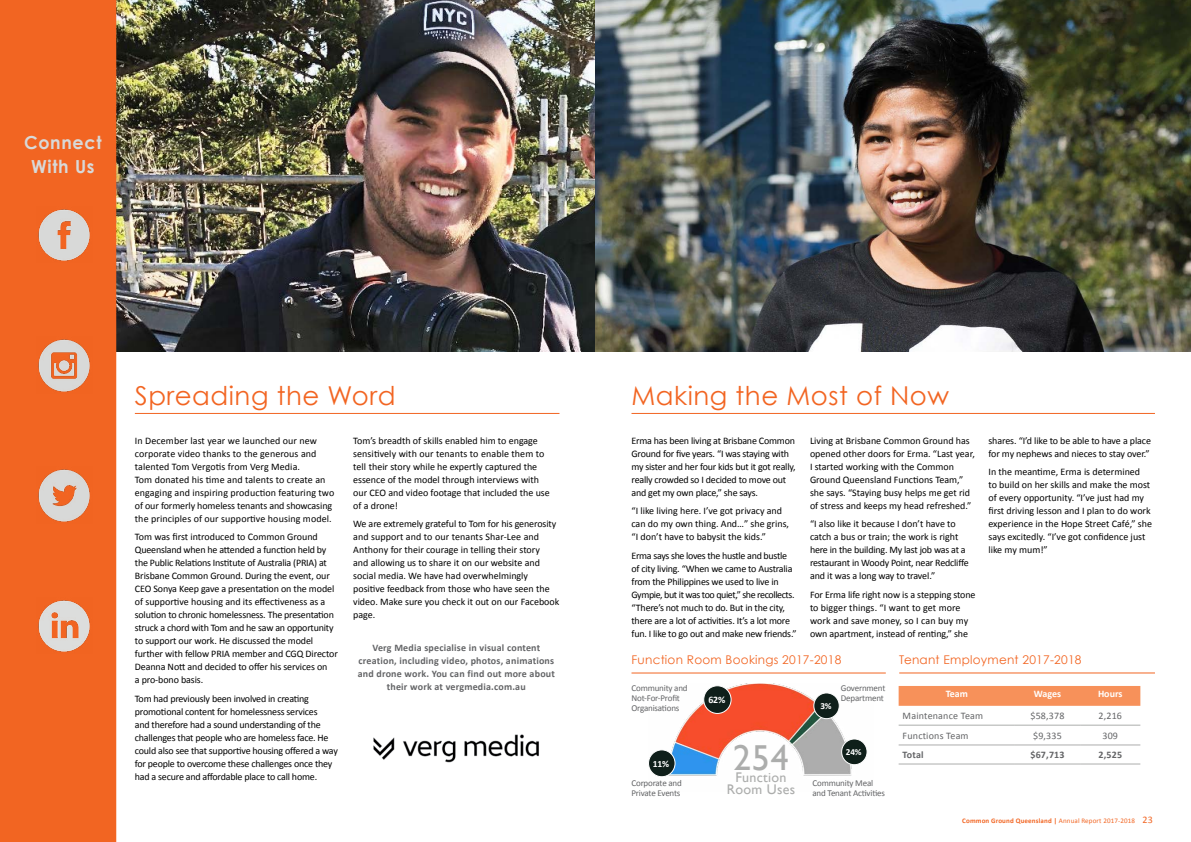
<style>
.page{position:relative;width:1191px;height:842px;background:#fff}
.page>*{position:absolute;margin:0;border:0;box-sizing:border-box;transform-origin:0 0}
.t1{font:36px "Gill Sans";color:#acadac}
.Orange_heading{font:26px "Century Gothic";letter-spacing:.02em;color:#f26522}
.Title_bottom{font:700 18px/24px "Century Gothic";letter-spacing:.04em;color:#d8d9d8;text-align:center}
.Body_Text{font:14px/12px "Gill Sans";letter-spacing:.02em;color:#acadac;text-align:center}
.Orange_heading-2{font:12px "Century Gothic";letter-spacing:.02em;color:#f26522}
.Body_Text-2{font:10px/13px "Calibri";letter-spacing:-.01em;color:#000}
.Body_Text-3{font:10px/13px "Calibri";letter-spacing:.01em;color:#000}
.Body_Text-4{font:700 10px/13px "Calibri";letter-spacing:.02em;color:#636466;text-align:center}
.t2{font:10px "Calibri";letter-spacing:.02em;color:#636466}
.t3{font:700 10px "Calibri";color:#fff}
.t4{font:700 9.9px "Calibri";color:#fff}
.t5{font:700 9.6px "Calibri";color:#fff}
.t6{font:700 9.2px "Calibri";color:#fff}
.t7{font:9px/10px "Calibri";letter-spacing:-.02em;color:#636466}
.t8{font:700 7px "Calibri";letter-spacing:.02em;color:#f26522}
.s1{font-weight:400}
.s2{font-weight:400;font-size:10px}
</style>
<div class="page">
<hr style="left:135px;top:413px;width:424px;height:1px;background:#f26522">
<img style="left:116px;top:0;width:479px;height:352px">
<hr style="left:631px;top:413px;width:524px;height:1px;background:#f26522">
<img style="left:595px;top:0;width:596px;height:352px">
<img style="left:653px;top:683px;width:214px;height:94px">
<hr style="left:631px;top:673px;width:254px;height:1px;background:#f26522">
<img style="left:373px;top:734px;width:166px;height:29px">
<div style="left:648px;top:750px;width:27px;height:27px;background:#0f1f1a;border-radius:50%"></div>
<div style="left:648px;top:750px;width:27px;height:27px;border:1px solid #fff;border-radius:50%"></div>
<div style="left:703px;top:686px;width:28px;height:27px;background:#0f1f1a;border-radius:50%"></div>
<div style="left:703px;top:686px;width:28px;height:27px;border:1px solid #fff;border-radius:50%"></div>
<div style="left:814px;top:693px;width:25px;height:26px;background:#0f1f1a;border-radius:50%"></div>
<div style="left:813px;top:693px;width:26px;height:26px;border:1px solid #fff;border-radius:50%"></div>
<div style="left:841px;top:739px;width:26px;height:26px;background:#0f1f1a;border-radius:50%"></div>
<div style="left:841px;top:739px;width:26px;height:26px;border:1px solid #fff;border-radius:50%"></div>
<div style="left:898px;top:686px;width:242px;height:20px;background:#f7915a"></div>
<hr style="left:898px;top:763px;width:117px;height:1px;background:#acadac">
<hr style="left:1015px;top:763px;width:65px;height:1px;background:#acadac">
<hr style="left:1080px;top:763px;width:60px;height:1px;background:#acadac">
<hr style="left:898px;top:725px;width:117px;height:1px;background:#acadac">
<hr style="left:1015px;top:725px;width:65px;height:1px;background:#acadac">
<hr style="left:1080px;top:725px;width:60px;height:1px;background:#acadac">
<hr style="left:898px;top:744px;width:117px;height:1px;background:#acadac">
<hr style="left:1015px;top:744px;width:65px;height:1px;background:#acadac">
<hr style="left:1080px;top:744px;width:60px;height:1px;background:#acadac">
<hr style="left:899px;top:673px;width:256px;height:1px;background:#f26522">
<div style="left:0;top:0;width:116px;height:842px;background:#f26522"></div>
<img style="left:36px;top:206px;width:57px;height:57px">
<img style="left:36px;top:336px;width:57px;height:57px">
<img style="left:36px;top:467px;width:57px;height:56px">
<img style="left:36px;top:597px;width:57px;height:57px">
<p class="Title_bottom" style="left:24px;top:130px;width:79px">Connect<br>With Us</p>
<p class="Orange_heading" style="left:135px;top:379px;width:262px">Spreading the Word</p>
<p class="Orange_heading" style="left:631px;top:379px;width:319px">Making the Most of Now</p>
<p class="Body_Text-2" style="left:631px;top:434px;width:166px">Erma has been living at Brisbane Common Ground for five years. “I was staying with my sister and her four kids but it got really, really crowded so I decided to move out and get my own place,” she says.</p>
<p class="Body_Text-2" style="left:631px;top:504px;width:159px">“I like living here. I’ve got privacy and can do my own thing. And…” she grins, “I don’t have to babysit the kids.”</p>
<p class="Body_Text-2" style="left:631px;top:549px;width:167px">Erma says she loves the hustle and bustle of city living. “When we came to Australia from the Philippines we used to live in Gympie, but it was too quiet,” she recollects. “There’s not much to do. But in the city, there are a lot of activities. It’s a lot more fun. I like to go out and make new friends.”</p>
<p class="Body_Text-2" style="left:353px;top:434px;width:198px">Tom’s breadth of skills enabled him to engage sensitively with our tenants to enable them to tell their story while he expertly captured the essence of the model through interviews with our CEO and video footage that included the use of a drone!</p>
<p class="Body_Text-2" style="left:353px;top:517px;width:208px">We are extremely grateful to Tom for his generosity and support and to our tenants Shar-Lee and Anthony for their courage in telling their story<br>and allowing us to share it on our website and social media. We have had overwhelmingly positive feedback from those who have seen the video. Make sure you check it out on our Facebook page.</p>
<p class="Body_Text-4" style="left:358px;top:641px;width:199px">Verg Media specialise in visual content creation, including video, photos, animations and drone work. You can find out more about their work at vergmedia.com.au</p>
<p class="Body_Text-2" style="left:988px;top:434px;width:164px">shares. “I’d like to be able to have a place for my nephews and nieces to stay over.”</p>
<p class="Body_Text-2" style="left:988px;top:465px;width:165px">In the meantime, Erma is determined<br>to build on her skills and make the most of every opportunity. “I’ve just had my first driving lesson and I plan to do work experience in the Hope Street Café,” she says excitedly. “I’ve got confidence just like my mum!”</p>
<p class="Body_Text-3" style="left:135px;top:434px;width:201px">In December last year we launched our new corporate video thanks to the generous and talented Tom Vergotis from Verg Media.<br>Tom donated his time and talents to create an engaging and inspiring production featuring two of our formerly homeless tenants and showcasing the principles of our supportive housing model.</p>
<p class="Body_Text-2" style="left:135px;top:530px;width:204px">Tom was first introduced to Common Ground Queensland when he attended a function held by the Public Relations Institute of Australia (PRIA) at Brisbane Common Ground. During the event, our CEO Sonya Keep gave a presentation on the model of supportive housing and its effectiveness as a solution to chronic homelessness. The presentation struck a chord with Tom and he saw an opportunity to support our work. He discussed the model further with fellow PRIA member and CGQ Director Deanna Nott and decided to offer his services on<br>a pro-bono basis.</p>
<p class="Body_Text-2" style="left:135px;top:692px;width:204px">Tom had previously been involved in creating promotional content for homelessness services<br>and therefore had a sound understanding of the challenges that people who are homeless face. He could also see that supportive housing offered a way for people to overcome these challenges once they had a secure and affordable place to call home.</p>
<p class="Body_Text-2" style="left:810px;top:434px;width:166px">Living at Brisbane Common Ground has opened other doors for Erma. “Last year, I started working with the Common Ground Queensland Functions Team,” she says. “Staying busy helps me get rid of stress and keeps my head refreshed.”</p>
<p class="Body_Text-2" style="left:810px;top:517px;width:160px">“I also like it because I don’t have to catch a bus or train; the work is right here in the building. My last job was at a restaurant in Woody Point, near Redcliffe and it was a long way to travel.”</p>
<p class="Body_Text-2" style="left:810px;top:588px;width:167px">For Erma life right now is a stepping stone to bigger things. “I want to get more work and save money, so I can buy my own apartment, instead of renting,” she</p>
<p class="Orange_heading-2" style="left:631px;top:652px;width:211px">Function Room Bookings 2017-2018</p>
<p class="Orange_heading-2" style="left:899px;top:652px;width:184px">Tenant Employment 2017-2018</p>
<p class="t7" style="left:631px;top:683px;width:58px">Community and<br>Not-For-Profit<br>Organisations</p>
<p class="t7" style="left:841px;top:683px;width:46px">Government<br>Department</p>
<p class="t3" style="left:945px;top:688px;width:24px">Team</p>
<p class="t3" style="left:1033px;top:688px;width:29px">Wages</p>
<p class="t3" style="left:1098px;top:688px;width:26px">Hours</p>
<p class="t2" style="left:902px;top:709px;width:82px">Maintenance Team</p>
<p class="t2" style="left:1030px;top:709px;width:36px">$58,378</p>
<p class="t2" style="left:1098px;top:709px;width:25px">2,216</p>
<p class="t2" style="left:902px;top:729px;width:67px">Functions Team</p>
<p class="t2" style="left:1033px;top:729px;width:30px">$9,335</p>
<p class="t2" style="left:1102px;top:729px;width:17px">309</p>
<p class="Body_Text-4" style="left:902px;top:748px;width:23px">Total</p>
<p class="Body_Text-4" style="left:1030px;top:748px;width:36px">$67,713</p>
<p class="Body_Text-4" style="left:1098px;top:748px;width:25px">2,525</p>
<p class="t4" style="left:708px;top:694px;width:18px">62%</p>
<p class="t6" style="left:820px;top:700px;width:13px">3%</p>
<p class="t1" style="left:733px;top:737px;width:57px">254</p>
<p class="Body_Text" style="left:727px;top:772px;width:70px">Function<br>Room Uses</p>
<p class="t6" style="left:846px;top:746px;width:17px">24%</p>
<p class="t5" style="left:653px;top:758px;width:18px">11%</p>
<p class="t7" style="left:631px;top:778px;width:52px">Corporate and<br>Private Events</p>
<p class="t7" style="left:812px;top:778px;width:74px">Community Meal and Tenant Activities</p>
<p class="t8" style="left:962px;top:816px;width:192px">Common Ground Queensland | <span class="s1">Annual Report 2017-2018</span> <span class="s2">23</span></p>
</div>
